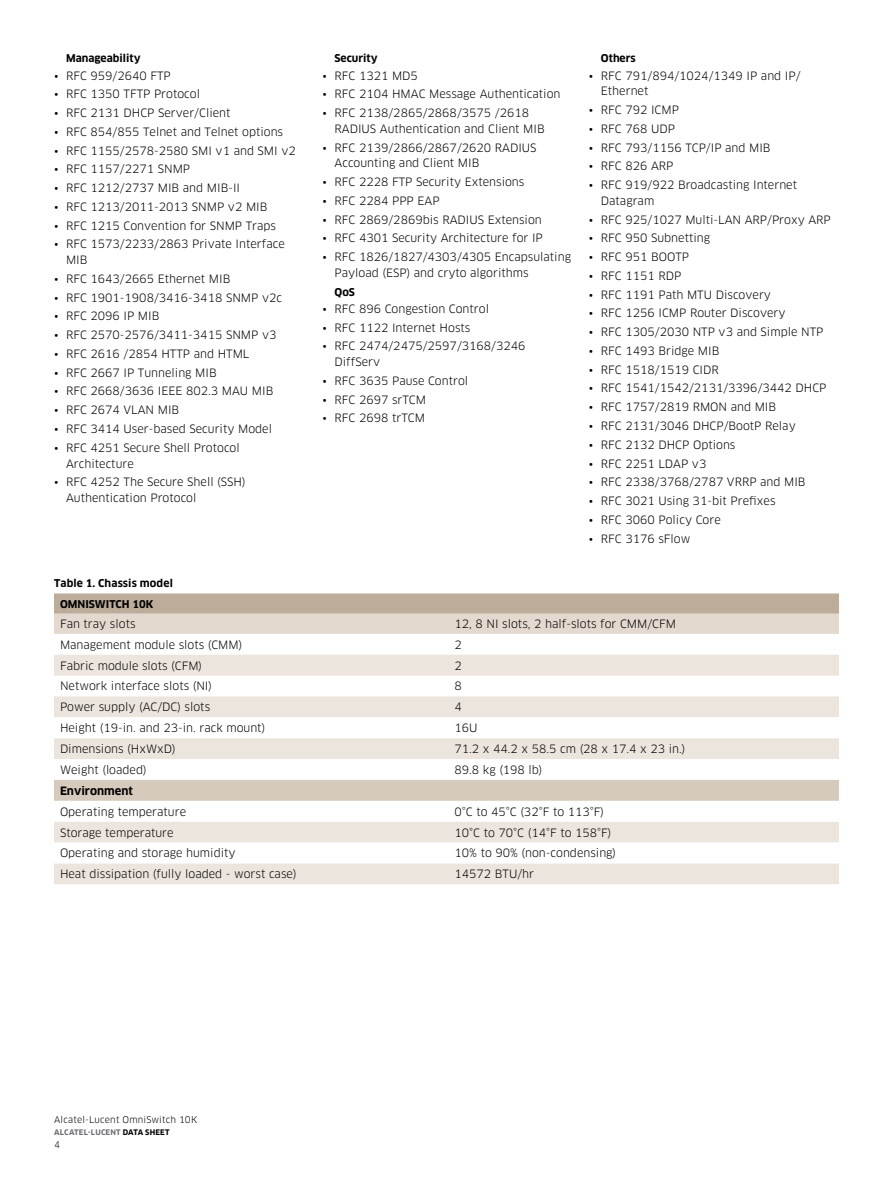
<style>
.page{position:relative;width:893px;height:1191px;background:#fff}
.page>*{position:absolute;margin:0;border:0;box-sizing:border-box;transform-origin:0 0}
.t1{font:11.25px/15.8px "Clan OT";color:#000}
.t2{font:700 11.25px "Clan OT";color:#000}
.t3{font:700 10.5px/20.2px "Clan OT";color:#000}
.t4{font:9px "Clan OT";letter-spacing:.02em;color:#000}
.t5{font:700 7.5px "Clan OT";letter-spacing:.03em;color:#6d6e71}
.s1{color:#000}
</style>
<div class="page">
<svg style="left:54px;top:593px;width:785px;height:41px;background:#d0c3b5"></svg>
<svg style="left:54px;top:655px;width:785px;height:229px;fill:#ece5de"></svg>
<svg style="left:54px;top:717px;width:785px;height:146px"></svg>
<div style="left:54px;top:780px;width:785px;height:20px;background:#d6cabc"></div>
<p class="t3" style="left:66px;top:48px;width:76px">Manageability</p>
<p class="t1" style="left:54px;top:68px;width:118px">• RFC 959/2640 FTP</p>
<p class="t1" style="left:54px;top:86px;width:148px">• RFC 1350 TFTP Protocol</p>
<p class="t1" style="left:54px;top:105px;width:178px">• RFC 2131 DH CP Server/Client</p>
<p class="t1" style="left:54px;top:124px;width:231px">• RFC 854/855 Telnet and Telnet options</p>
<p class="t1" style="left:54px;top:143px;width:243px">• RFC 1155/2578-2580 SMI v1 and SMI v2</p>
<p class="t1" style="left:54px;top:161px;width:138px">• RFC 1157/2271 SNMP</p>
<p class="t1" style="left:54px;top:180px;width:183px">• RFC 1212/2737 MI B and MI B-II</p>
<p class="t1" style="left:54px;top:199px;width:215px">• RFC 1213/2011-2013 SNMP v2 MI B</p>
<p class="t1" style="left:54px;top:218px;width:224px">• RFC 1215 Convention for SNMP Traps</p>
<p class="t1" style="left:66px;top:236px;width:220px;text-indent:-12px">• RFC 1573/2233/2863 Private I nterface<br>MIB</p>
<p class="t1" style="left:54px;top:271px;width:178px">• RFC 1643/2665 Ethernet MI B</p>
<p class="t1" style="left:54px;top:290px;width:230px">• RFC 1901-1908/3416-3418 SNMP v2c</p>
<p class="t1" style="left:54px;top:308px;width:107px">• RFC 2096 I P MI B</p>
<p class="t1" style="left:54px;top:327px;width:224px">• RFC 2570-2576/3411-3415 SNMP v3</p>
<p class="t1" style="left:54px;top:346px;width:195px">• RFC 2616 /2854 HTTP and HTML</p>
<p class="t1" style="left:54px;top:365px;width:164px">• RFC 2667 I P Tunneling MI B</p>
<p class="t1" style="left:54px;top:383px;width:221px">• RFC 2668/3636 I EEE 802.3 MAU MI B</p>
<p class="t1" style="left:54px;top:402px;width:127px">• RFC 2674 VLAN MI B</p>
<p class="t1" style="left:54px;top:421px;width:219px">• RFC 3414 User-based Security Model</p>
<p class="t1" style="left:66px;top:440px;width:175px;text-indent:-12px">• RFC 4251 Secure Shell Protocol<br>Architecture</p>
<p class="t1" style="left:54px;top:474px;width:175px">• RFC 4252 The Secure Shell (SSH</p>
<p class="t1" style="left:242px;top:474px;width:5px">)</p>
<p class="t1" style="left:66px;top:490px;width:132px">Authentication Protocol</p>
<p class="t3" style="left:334px;top:48px;width:45px">Security</p>
<p class="t1" style="left:322px;top:68px;width:97px">• RFC 1321 MD5</p>
<p class="t1" style="left:322px;top:86px;width:239px">• RFC 2104 H MAC Message Authentication</p>
<p class="t1" style="left:335px;top:105px;width:196px;text-indent:-12px">• RFC 2138/2865/2868/3575 /2618<br>RADIUS</p>
<p class="t1" style="left:380px;top:121px;width:166px">Authentication and Client MI B</p>
<p class="t1" style="left:335px;top:140px;width:168px;text-indent:-12px">• RFC 2139/2866/2867/2620 RADIUS<br>Accounting and Client MI B</p>
<p class="t1" style="left:322px;top:174px;width:203px">• RFC 2228 FTP Security Extensions</p>
<p class="t1" style="left:322px;top:193px;width:119px">• RFC 2284 PPP EAP</p>
<p class="t1" style="left:322px;top:212px;width:128px">• RFC 2869/2869bis RADIUS</p>
<p class="t1" style="left:488px;top:212px;width:56px">Extension</p>
<p class="t1" style="left:322px;top:230px;width:222px">• RFC 4301 Security Architecture for I P</p>
<p class="t1" style="left:335px;top:249px;width:238px;text-indent:-12px">• RFC 1826/1827/4303/4305 Encapsulating<br>Payload (ESP) and cryto algorithms</p>
<p class="t3" style="left:334px;top:282px;width:22px">QoS</p>
<p class="t1" style="left:322px;top:301px;width:168px">• RFC 896 Congestion Control</p>
<p class="t1" style="left:322px;top:320px;width:149px">• RFC 1122 I nternet H osts</p>
<p class="t1" style="left:335px;top:338px;width:193px;text-indent:-12px">• RFC 2474/2475/2597/3168/3246<br>D iffServ</p>
<p class="t1" style="left:322px;top:373px;width:147px">• RFC 3635 Pause Control</p>
<p class="t1" style="left:322px;top:392px;width:105px">• RFC 2697 srTCM</p>
<p class="t1" style="left:322px;top:410px;width:104px">• RFC 2698 trTCM</p>
<p class="t3" style="left:601px;top:48px;width:36px">Others</p>
<p class="t1" style="left:601px;top:68px;width:201px;text-indent:-12px">• RFC 791/894/1024/1349 I P and I P/<br>Ethernet</p>
<p class="t1" style="left:589px;top:102px;width:92px">• RFC 792 I CMP</p>
<p class="t1" style="left:589px;top:121px;width:88px">• RFC 768 UD P</p>
<p class="t1" style="left:589px;top:140px;width:183px">• RFC 793/1156 TCP/I P and MI B</p>
<p class="t1" style="left:589px;top:158px;width:86px">• RFC 826 ARP</p>
<p class="t1" style="left:601px;top:177px;width:198px;text-indent:-12px">• RFC 919/922 Broadcasting I nternet<br>Datagram</p>
<p class="t1" style="left:589px;top:212px;width:243px">• RFC 925/1027 Multi-LAN ARP/Proxy ARP</p>
<p class="t1" style="left:589px;top:230px;width:123px">• RFC 950 Subnetting</p>
<p class="t1" style="left:589px;top:249px;width:102px">• RFC 951 BOOTP</p>
<p class="t1" style="left:589px;top:268px;width:94px">• RFC 1151 RDP</p>
<p class="t1" style="left:589px;top:287px;width:184px">• RFC 1191 Path MTU D iscovery</p>
<p class="t1" style="left:589px;top:305px;width:198px">• RFC 1256 I CMP Router D iscovery</p>
<p class="t1" style="left:589px;top:324px;width:236px">• RFC 1305/2030 NTP v3 and Simple NTP</p>
<p class="t1" style="left:589px;top:343px;width:132px">• RFC 1493 Bridge MI B</p>
<p class="t1" style="left:589px;top:362px;width:118px">• RFC 1518/1519 CIDR</p>
<p class="t1" style="left:589px;top:380px;width:239px">• RFC 1541/1542/2131/3396/3442 DHCP</p>
<p class="t1" style="left:589px;top:399px;width:189px">• RFC 1757/2819 RMON and MI B</p>
<p class="t1" style="left:589px;top:418px;width:208px">• RFC 2131/3046 DH CP/BootP Relay</p>
<p class="t1" style="left:589px;top:437px;width:148px">• RFC 2132 DHCP Options</p>
<p class="t1" style="left:589px;top:455px;width:78px">• RFC 2251 LDA</p>
<p class="t1" style="left:681px;top:455px;width:27px">P v3</p>
<p class="t1" style="left:589px;top:474px;width:218px">• RFC 2338/3768/2787 VRRP and MI B</p>
<p class="t1" style="left:589px;top:493px;width:188px">• RFC 3021 Using 31-bit Prefixes</p>
<p class="t1" style="left:589px;top:512px;width:133px">• RFC 3060 Policy Core</p>
<p class="t1" style="left:589px;top:530px;width:103px">• RFC 3176 sFlow</p>
<p class="t3" style="left:60px;top:573px;width:114px;text-indent:-6px">Table 1. Chassis model<br>OmniSwitch 10K</p>
<p class="t1" style="left:60px;top:616px;width:77px">Fan tray slots</p>
<p class="t1" style="left:455px;top:616px;width:223px">12, 8 NI slots, 2 half-slots for CMM/CFM</p>
<p class="t1" style="left:60px;top:636px;width:184px">Management module slots (CMM)</p>
<p class="t1" style="left:455px;top:636px;width:9px">2</p>
<p class="t1" style="left:60px;top:657px;width:144px">Fabric module slots (CFM)</p>
<p class="t1" style="left:455px;top:657px;width:9px">2</p>
<p class="t1" style="left:60px;top:678px;width:154px">Network interface slots (NI)</p>
<p class="t1" style="left:455px;top:678px;width:9px">8</p>
<p class="t1" style="left:60px;top:699px;width:152px">Power supply (AC/DC) slots</p>
<p class="t1" style="left:455px;top:699px;width:9px">4</p>
<p class="t1" style="left:60px;top:720px;width:207px">Height (19-in. and 23-in. rack mount)</p>
<p class="t1" style="left:455px;top:720px;width:22px">16U</p>
<p class="t1" style="left:60px;top:741px;width:117px">Dimensions (HxWxD)</p>
<p class="t1" style="left:455px;top:741px;width:232px">71.2 x 44.2 x 58.5 cm (28 x 17.4 x 23 in.)</p>
<p class="t1" style="left:60px;top:762px;width:88px">Weight (loaded)</p>
<p class="t1" style="left:455px;top:762px;width:89px">89.8 kg (198 lb)</p>
<p class="t2" style="left:60px;top:784px;width:75px">Environment</p>
<p class="t1" style="left:60px;top:803px;width:128px">Operating temperature</p>
<p class="t1" style="left:455px;top:803px;width:151px">0°C to 45°C (32°F to 113°F)</p>
<p class="t1" style="left:60px;top:824px;width:115px">Storage temperature</p>
<p class="t1" style="left:455px;top:824px;width:158px">10°C to 70°C (14°F to 158°F)</p>
<p class="t1" style="left:60px;top:845px;width:177px">Operating and storage humidity</p>
<p class="t1" style="left:455px;top:845px;width:163px">10% to 90% (non-condensing)</p>
<p class="t1" style="left:60px;top:866px;width:238px">Heat dissipation (fully loaded - worst case)</p>
<p class="t1" style="left:455px;top:866px;width:81px">14572 BTU/hr</p>
<p class="t4" style="left:54px;top:1114px;width:145px">Alcatel-Lucent OmniSwitch 10K</p>
<p class="t5" style="left:54px;top:1127px;width:117px">Alcatel-Lucent <span class="s1">Data sheet</span></p>
<p class="t4" style="left:54px;top:1139px;width:7px">4</p>
</div>
